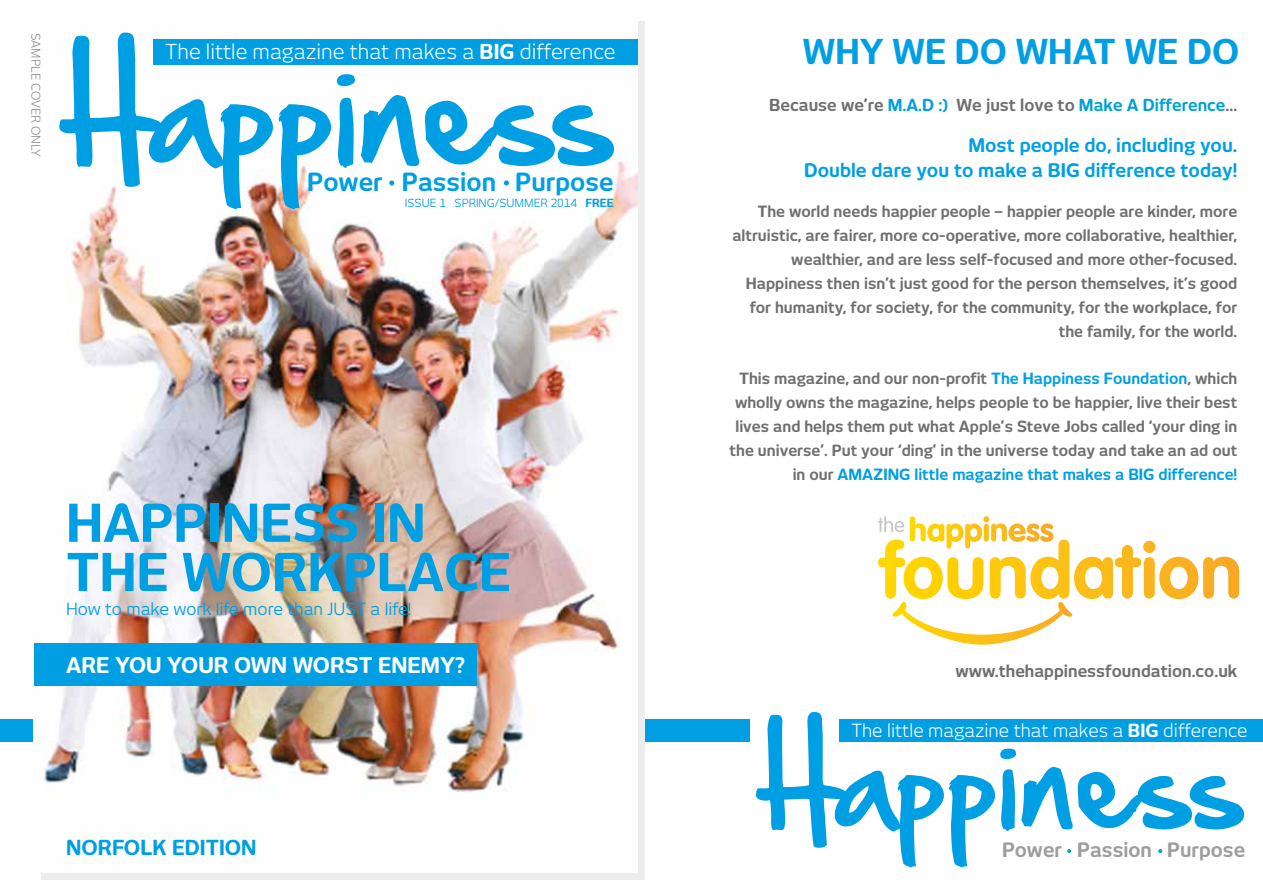
<style>
.page{position:relative;width:1263px;height:893px;background:#fff}
.page>*{position:absolute;margin:0;border:0;box-sizing:border-box;transform-origin:0 0}
.t1{font:118.05px "Hand Of Sean";color:#009fe3}
.t2{font:103.8px "Hand Of Sean";color:#009fe3}
.t3{font:700 51.3px/49.2px "New June";color:#009fe3}
.t4{font:700 33.75px "New June";color:#009fe3}
.t5{font:700 24.75px "New June";color:#009fe3}
.t6{font:700 21.3px "New June";color:#fff}
.t7{font:700 20.4px "New June";color:#009fe3}
.t8{font:20.25px "New June";color:#fff}
.t9{font:700 19.65px "New June";color:#9d9d9c}
.t10{font:700 18.6px/25px "New June";color:#009fe3;text-align:right}
.t11{font:17.85px "New June";color:#fff}
.t12{font:16.65px "New June";color:#009fe3}
.t13{font:700 16.35px "New June";color:#706f6f}
.t14{font:700 15.3px/24px "New June";color:#706f6f;text-align:right}
.t15{font:12px "New June";color:#878787}
.t16{font:11.1px "New June";color:#009fe3}
.s1{font-weight:700}
.s2{color:#009fe3}
.s3{color:#00a1d4}
</style>
<div class="page">
<div style="left:839px;top:719px;width:424px;height:22px;background:#009fe3"></div>
<div style="left:0;top:719px;width:750px;height:22px;background:#009fe3"></div>
<svg style="left:1067px;top:849px;width:4px;height:4px"></svg>
<svg style="left:1158px;top:849px;width:4px;height:4px"></svg>
<div style="left:41px;top:21px;width:604px;height:859px;background:#ededed"></div>
<img style="left:34px;top:21px;width:603px;height:852px">
<div style="left:153px;top:39px;width:485px;height:26px;background:#009fe3"></div>
<svg style="left:389px;top:180px;width:5px;height:6px"></svg>
<svg style="left:504px;top:180px;width:5px;height:6px"></svg>
<div style="left:34px;top:643px;width:443px;height:43px;background:#009fe3"></div>
<svg style="left:878px;top:516px;width:361px;height:129px"></svg>
<p class="t15" style="left:43px;top:33px;width:125px;rotate:90deg">SAMPLE COVER ONLY</p>
<h1 class="t1" style="left:56px;top:9px;width:562px">Happiness</h1>
<h3 class="t8" style="left:165px;top:40px;width:452px">The little magazine that makes a <span class="s1">BIG</span> difference</h3>
<h3 class="t5" style="left:307px;top:167px;width:308px">Power Passion Purpose</h3>
<p class="t16" style="left:405px;top:197px;width:210px">ISSUE 1 SPRING/SUMMER 2014 <span class="s1">FREE</span></p>
<h3 class="t3" style="left:66px;top:498px;width:446px">HAPPINESS IN<br>THE WORKPLACE</h3>
<p class="t12" style="left:66px;top:599px;width:347px">How to make work life more than JUST a life!</p>
<h3 class="t6" style="left:66px;top:653px;width:400px">ARE YOU YOUR OWN WORST ENEMY?</h3>
<h3 class="t4" style="left:803px;top:32px;width:438px">WHY WE DO WHAT WE DO</h3>
<p class="t13" style="left:769px;top:95px;width:470px">Because we’re <span class="s2">M.A.D :)</span> We just love to <span class="s3">Make A Difference</span>…</p>
<p class="t10" style="left:804px;top:132px;width:435px">Most people do, including you.<br>Double dare you to make a BIG difference today!</p>
<p class="t14" style="left:732px;top:199px;width:506px">The world needs happier people – happier people are kinder, more altruistic, are fairer, more co-operative, more collaborative, healthier, wealthier, and are less self-focused and more other-focused.<br>Happiness then isn’t just good for the person themselves, it’s good for humanity, for society, for the community, for the workplace, for the family, for the world.</p>
<p class="t14" style="left:729px;top:367px;width:509px">This magazine, and our non-profit <span class="s2">The Happiness Foundation</span>, which wholly owns the magazine, helps people to be happier, live their best lives and helps them put what Apple’s Steve Jobs called ‘your ding in the universe’. Put your ‘ding’ in the universe today and take an ad out in our <span class="s2">AMAZING little magazine that makes a BIG difference!</span></p>
<p class="t13" style="left:955px;top:661px;width:283px">www.thehappinessfoundation.co.uk</p>
<h2 class="t2" style="left:753px;top:691px;width:495px">Happiness</h2>
<p class="t11" style="left:851px;top:719px;width:398px">The little magazine that makes a <span class="s1">BIG</span> difference</p>
<h3 class="t7" style="left:66px;top:836px;width:192px">NORFOLK EDITION</h3>
<p class="t9" style="left:1002px;top:838px;width:245px">Power Passion Purpose</p>
</div>
